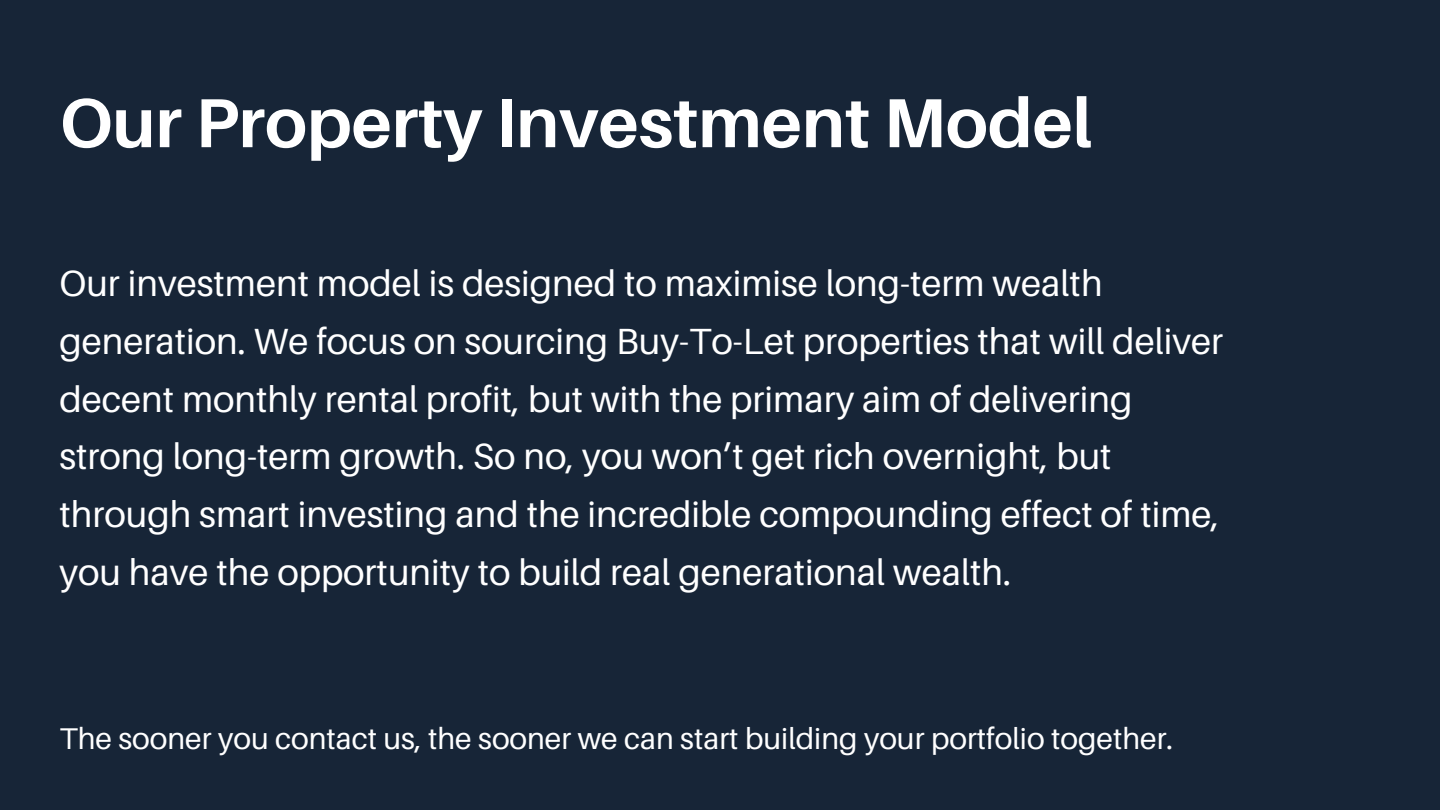
<style>
.page{position:relative;width:1440px;height:810px;background:#172537}
.page>*{position:absolute;margin:0;border:0;box-sizing:border-box;transform-origin:0 0}
.t1{font:700 69.4px "Aileron";color:#fff}
.t2{font:36.4px/57.8px "Aileron";color:#fff}
.t3{font:30px "Aileron";color:#fff}
</style>
<div class="page">
<p class="t1" style="left:59px;top:80px;width:1034px">Our Property Investment Model</p>
<p class="t2" style="left:59px;top:254px;width:1165px">Our investment model is designed to maximise long-term wealth generation. We focus on sourcing Buy-To-Let properties that will deliver decent monthly rental profit, but with the primary aim of delivering strong long-term growth. So no, you won’t get rich overnight, but through smart investing and the incredible compounding effect of time, you have the opportunity to build real generational wealth.</p>
<p class="t3" style="left:59px;top:720px;width:1115px">The sooner you contact us, the sooner we can start building your portfolio together.</p>
</div>
